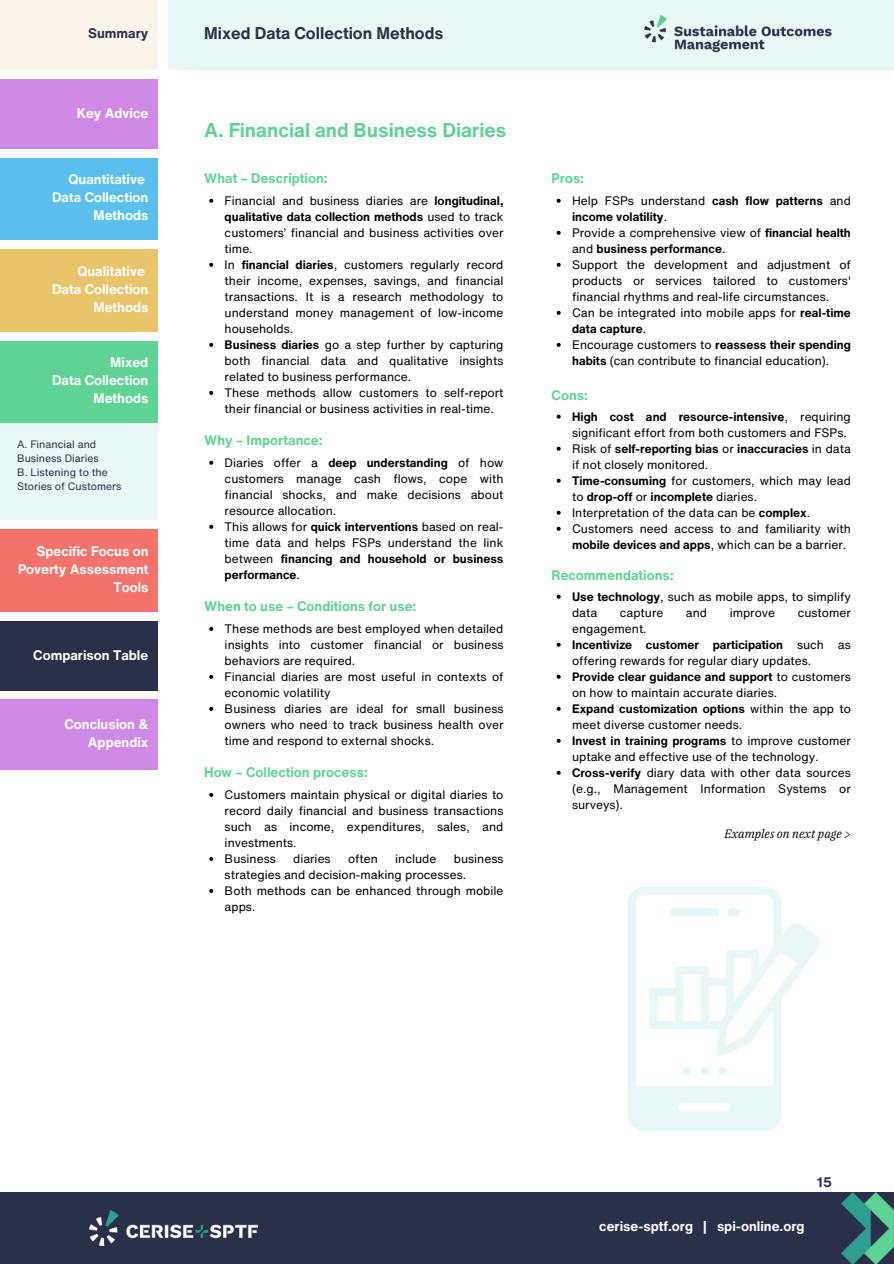
<style>
.page{position:relative;width:894px;height:1264px;background:#fff}
.page>*{position:absolute;margin:0;border:0;box-sizing:border-box;transform-origin:0 0}
.t1{font:700 19.5px "Helvetica Now Text";color:#5fd394}
.t2{font:700 16.5px "Helvetica Now Text";color:#2a3049}
.t3{font:700 13.5px/18px "Helvetica Now Text";color:#fff;text-align:right}
.t4{font:700 13.5px "Helvetica Now Text";color:#5fd394}
.t5{font:700 13.5px "Helvetica Now Text";color:#2a3049}
.t6{font:12px/16px "Helvetica Now Text";color:#000}
.t7{font:700 12px/16px "Helvetica Now Text";color:#000}
.t8{font:italic 12px "IBM Plex Serif";color:#000}
.t9{font:10.5px/14px "Helvetica Now Text";color:#2a3049}
.s1{font-weight:700}
.s2{font-weight:400}
</style>
<div class="page">
<div style="left:0;top:1192px;width:893px;height:71px;background:#2a3049"></div>
<img style="left:89px;top:1210px;width:168px;height:35px">
<img style="left:841px;top:1192px;width:52px;height:71px">
<div style="left:0;top:250px;width:157px;height:81px;background:#e8c46a"></div>
<div style="left:0;top:423px;width:157px;height:97px;background:#e8f8f6"></div>
<div style="left:168px;top:0;width:725px;height:69px;background:#e8f8f6"></div>
<img style="left:644px;top:15px;width:187px;height:38px">
<div style="left:0;top:158px;width:157px;height:81px;background:#5ac0eb"></div>
<div style="left:0;top:79px;width:157px;height:70px;background:#ce8ae4"></div>
<div style="left:0;top:341px;width:157px;height:81px;background:#5fd394"></div>
<div style="left:0;top:530px;width:157px;height:81px;background:#f3736c"></div>
<div style="left:0;top:621px;width:157px;height:69px;background:#2a3049"></div>
<div style="left:0;top:700px;width:157px;height:69px;background:#ce8ae4"></div>
<div style="left:0;top:0;width:157px;height:69px;background:#faf4ea"></div>
<svg style="left:628px;top:887px;width:191px;height:243px"></svg>
<svg style="left:682px;top:1066px;width:8px;height:9px"></svg>
<svg style="left:700px;top:1066px;width:8px;height:9px"></svg>
<svg style="left:718px;top:1066px;width:8px;height:9px"></svg>
<svg style="left:209px;top:199px;width:4px;height:4px"></svg>
<svg style="left:209px;top:263px;width:4px;height:4px"></svg>
<svg style="left:209px;top:343px;width:4px;height:4px"></svg>
<svg style="left:209px;top:391px;width:4px;height:4px"></svg>
<svg style="left:209px;top:627px;width:4px;height:4px"></svg>
<svg style="left:209px;top:675px;width:4px;height:4px"></svg>
<svg style="left:209px;top:707px;width:4px;height:4px"></svg>
<svg style="left:209px;top:461px;width:4px;height:4px"></svg>
<svg style="left:209px;top:525px;width:4px;height:4px"></svg>
<svg style="left:556px;top:199px;width:4px;height:4px"></svg>
<svg style="left:556px;top:231px;width:4px;height:4px"></svg>
<svg style="left:556px;top:263px;width:4px;height:4px"></svg>
<svg style="left:556px;top:311px;width:4px;height:4px"></svg>
<svg style="left:556px;top:343px;width:4px;height:4px"></svg>
<svg style="left:556px;top:414px;width:4px;height:4px"></svg>
<svg style="left:556px;top:446px;width:4px;height:4px"></svg>
<svg style="left:556px;top:478px;width:4px;height:4px"></svg>
<svg style="left:556px;top:510px;width:4px;height:4px"></svg>
<svg style="left:556px;top:526px;width:4px;height:4px"></svg>
<svg style="left:209px;top:793px;width:4px;height:4px"></svg>
<svg style="left:209px;top:857px;width:4px;height:4px"></svg>
<svg style="left:209px;top:889px;width:4px;height:4px"></svg>
<svg style="left:556px;top:594px;width:4px;height:4px"></svg>
<svg style="left:556px;top:642px;width:4px;height:4px"></svg>
<svg style="left:556px;top:674px;width:4px;height:4px"></svg>
<svg style="left:556px;top:706px;width:4px;height:4px"></svg>
<svg style="left:556px;top:738px;width:4px;height:4px"></svg>
<svg style="left:556px;top:770px;width:4px;height:4px"></svg>
<h3 class="t5" style="left:88px;top:23px;width:62px">Summary</h3>
<h3 class="t3" style="left:77px;top:103px;width:73px">Key Advice</h3>
<h3 class="t3" style="left:52px;top:170px;width:98px">Quantitative<br>Data Collection<br>Methods</h3>
<h3 class="t3" style="left:52px;top:262px;width:98px">Qualitative<br>Data Collection<br>Methods</h3>
<h3 class="t3" style="left:52px;top:353px;width:98px">Mixed<br>Data Collection<br>Methods</h3>
<h1 class="t9" style="left:17px;top:437px;width:83px">A. Financial and<br>Business Diaries</h1>
<h3 class="t9" style="left:17px;top:465px;width:106px">B. Listening to the<br>Stories of Customers</h3>
<p class="t3" style="left:18px;top:542px;width:132px">Specific Focus on<br>Poverty Assessment<br>Tools</p>
<p class="t3" style="left:33px;top:645px;width:116px">Comparison Table</p>
<h3 class="t3" style="left:64px;top:715px;width:85px">Conclusion &amp;<br>Appendix</h3>
<h2 class="t2" style="left:204px;top:21px;width:240px">Mixed Data Collection Methods</h2>
<p class="t1" style="left:204px;top:115px;width:303px">A. Financial and Business Diaries</p>
<p class="t4" style="left:204px;top:168px;width:125px">What – Description:</p>
<h3 class="t4" style="left:551px;top:168px;width:34px">Pros:</h3>
<p class="t6" style="left:224px;top:192px;width:280px;text-align:justify">Financial and business diaries are <span class="s1">longitudinal, qualitative data collection methods</span> used to track customers’ financial and business activities over time.</p>
<p class="t6" style="left:224px;top:256px;width:280px;text-align:justify">In <span class="s1">financial diaries</span>, customers regularly record their income, expenses, savings, and financial transactions. It is a research methodology to understand money management of low-income households.</p>
<p class="t6" style="left:224px;top:336px;width:280px;text-align:justify"><span class="s1">Business diaries</span> go a step further by capturing both financial data and qualitative insights related to business performance.</p>
<p class="t6" style="left:224px;top:384px;width:280px">These methods allow customers to self-report their financial or business activities in real-time.</p>
<p class="t4" style="left:204px;top:430px;width:120px">Why – Importance:</p>
<p class="t6" style="left:224px;top:454px;width:280px;text-align:justify">Diaries offer a <span class="s1">deep understanding</span> of how customers manage cash flows, cope with financial shocks, and make decisions about resource allocation.</p>
<p class="t6" style="left:224px;top:518px;width:280px;text-align:justify">This allows for <span class="s1">quick interventions</span> based on real&shy;time data and helps FSPs understand the link between <span class="s1">financing and household or business performance</span>.</p>
<h3 class="t4" style="left:204px;top:595px;width:214px">When to use – Conditions for use:</h3>
<h3 class="t6" style="left:224px;top:620px;width:280px;text-align:justify">These methods are best employed when detailed insights into customer financial or business behaviors are required.</h3>
<p class="t6" style="left:224px;top:668px;width:280px">Financial diaries are most useful in contexts of economic volatility</p>
<p class="t6" style="left:224px;top:700px;width:280px;text-align:justify">Business diaries are ideal for small business owners who need to track business health over time and respond to external shocks.</p>
<p class="t4" style="left:204px;top:761px;width:165px">How – Collection process:</p>
<p class="t6" style="left:224px;top:786px;width:280px;text-align:justify">Customers maintain physical or digital diaries to record daily financial and business transactions such as income, expenditures, sales, and investments.</p>
<p class="t6" style="left:224px;top:850px;width:53px">Business</p>
<p class="t6" style="left:293px;top:850px;width:39px">diaries</p>
<p class="t6" style="left:348px;top:850px;width:31px">often</p>
<p class="t6" style="left:395px;top:850px;width:43px">include</p>
<p class="t6" style="left:224px;top:850px;width:280px;text-indent:229px">business strategies and decision-making processes.</p>
<h3 class="t6" style="left:224px;top:882px;width:280px">Both methods can be enhanced through mobile apps.</h3>
<p class="t7" style="left:572px;top:192px;width:280px"><span class="s2">Help FSPs understand</span> cash flow patterns <span class="s2">and </span>income volatility<span class="s2">.</span></p>
<h3 class="t7" style="left:572px;top:224px;width:280px"><span class="s2">Provide a comprehensive view of</span> financial health <span class="s2">and</span> business performance<span class="s2">.</span></h3>
<p class="t6" style="left:572px;top:256px;width:280px;text-align:justify">Support the development and adjustment of products or services tailored to customers' financial rhythms and real-life circumstances.</p>
<p class="t6" style="left:572px;top:304px;width:280px">Can be integrated into mobile apps for <span class="s1">real-time data capture</span>.</p>
<p class="t6" style="left:572px;top:336px;width:280px">Encourage customers to <span class="s1">reassess their spending habits</span> (can contribute to financial education).</p>
<p class="t4" style="left:551px;top:384px;width:38px">Cons:</p>
<p class="t6" style="left:572px;top:408px;width:280px"><span class="s1">High cost and resource-intensive</span>, requiring significant effort from both customers and FSPs.</p>
<p class="t6" style="left:572px;top:440px;width:280px">Risk of <span class="s1">self-reporting bias</span> or <span class="s1">inaccuracies</span> in data if not closely monitored.</p>
<p class="t6" style="left:572px;top:472px;width:280px"><span class="s1">Time-consuming</span> for customers, which may lead to <span class="s1">drop-off</span> or <span class="s1">incomplete</span> diaries.</p>
<h3 class="t6" style="left:572px;top:504px;width:239px">Interpretation of the data can be <span class="s1">complex</span>.</h3>
<p class="t6" style="left:572px;top:520px;width:280px">Customers need access to and familiarity with <span class="s1">mobile devices and apps</span>, which can be a barrier.</p>
<p class="t4" style="left:551px;top:564px;width:123px">Recommendations:</p>
<p class="t6" style="left:572px;top:588px;width:280px"><span class="s1">Use technology</span>, such as mobile apps, to simplify data</p>
<p class="t6" style="left:619px;top:604px;width:45px">capture</p>
<p class="t6" style="left:685px;top:604px;width:23px">and</p>
<p class="t6" style="left:729px;top:604px;width:47px">improve</p>
<p class="t6" style="left:797px;top:604px;width:55px">customer</p>
<p class="t6" style="left:572px;top:620px;width:76px">engagement.</p>
<p class="t6" style="left:572px;top:636px;width:280px"><span class="s1">Incentivize customer participation</span> such as offering rewards for regular diary updates.</p>
<p class="t6" style="left:572px;top:668px;width:280px"><span class="s1">Provide clear guidance and support</span> to customers on how to maintain accurate diaries.</p>
<p class="t6" style="left:572px;top:700px;width:280px"><span class="s1">Expand customization options</span> within the app to meet diverse customer needs.</p>
<p class="t6" style="left:572px;top:732px;width:280px"><span class="s1">Invest in training programs</span> to improve customer uptake and effective use of the technology.</p>
<h4 class="t6" style="left:572px;top:764px;width:280px;text-align:justify"><span class="s1">Cross-verify</span> diary data with other data sources (e.g., Management Information Systems or surveys).</h4>
<p class="t8" style="left:724px;top:826px;width:128px">Examples on next page &gt;</p>
<h3 class="t3" style="left:599px;top:1216px;width:207px">cerise-sptf.org | spi-online.org</h3>
<h3 class="t5" style="left:816px;top:1171px;width:17px">15</h3>
</div>
